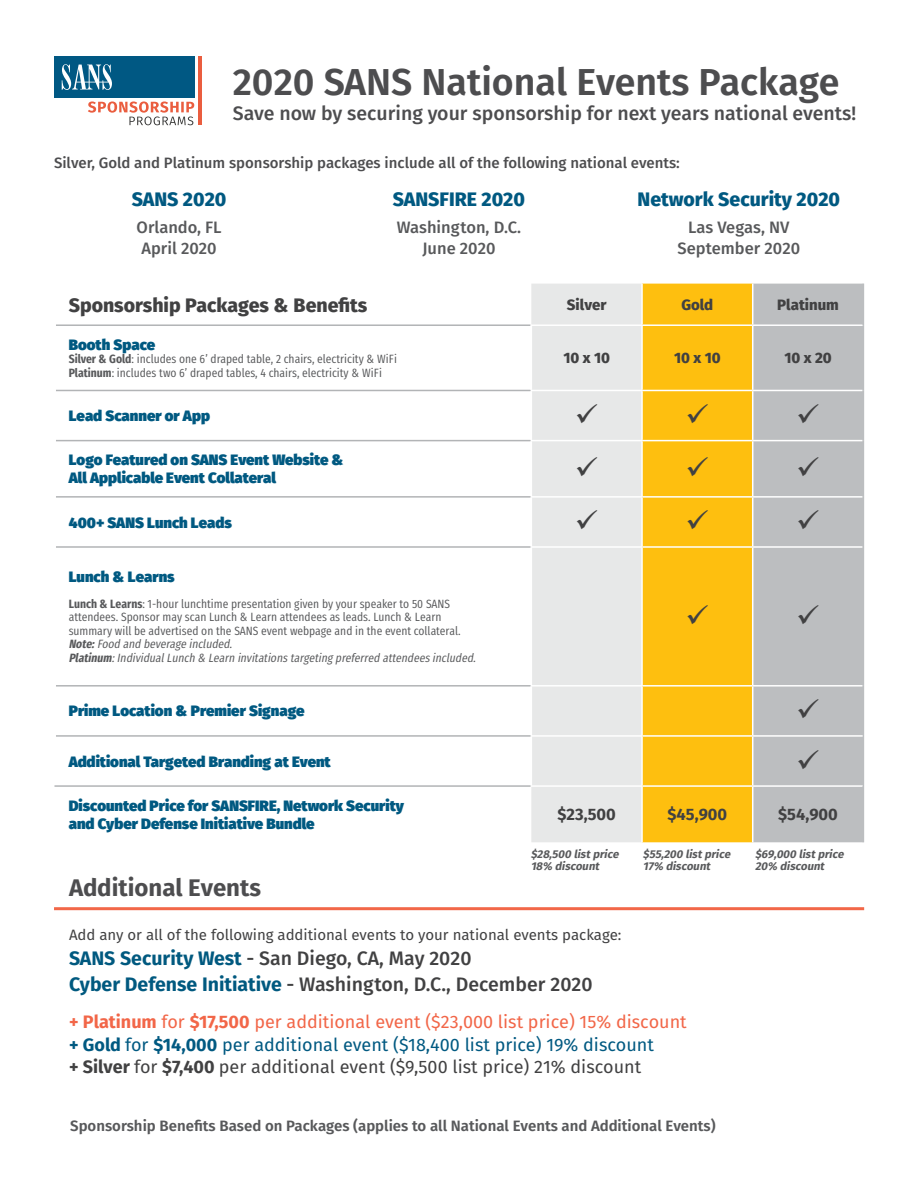
<style>
.page{position:relative;width:918px;height:1188px;background:#fff}
.page>*{position:absolute;margin:0;border:0;box-sizing:border-box;transform-origin:0 0}
.t1{font:600 37.5px "Fira Sans";color:#4d4d4f}
.t2{font:700 24px "Fira Sans";color:#4d4d4f}
.t3{font:500 19.5px/25.5px "Fira Sans";color:#414142}
.t4{font:500 19.5px "Fira Sans";color:#4d4d4f}
.t5{font:800 19.5px "Fira Sans";color:#005981}
.t6{font:800 19.5px "Fira Sans";color:#414142}
.t7{font:18px/22.5px "Fira Sans";color:#f26648}
.t8{font:500 16.5px/21px "Fira Sans";color:#58595b;text-align:center}
.t9{font:700 16.5px "Fira Sans";color:#414142}
.t10{font:900 15px/18px "Fira Sans";color:#005981}
.t11{font:600 15px "Fira Sans";color:#58595b}
.t12{font:500 15px "Fira Sans";color:#4d4d4f}
.t13{font:15px "Fira Sans";color:#414142}
.t14{font:800 15px "Fira Sans";color:#414142}
.t15{font:12px/13.5px "Fira Sans Condensed";color:#58595b}
.t16{font:italic 12px "Fira Sans Condensed";color:#58595b}
.t17{font:italic 700 11.25px/12px "Fira Sans";color:#58595b}
.s1{font-weight:700}
.s2{font-weight:700;color:#00597f}
.s3{font-weight:700;color:#005981}
.s4{color:#005981}
.s5{font-weight:700;color:#414142}
.s6{color:#414142}
</style>
<div class="page">
<hr style="left:54px;top:907px;width:810px;height:3px;background:#f26748">
<div style="left:54px;top:56px;width:140px;height:42px;background:#005883"></div>
<hr style="left:198px;top:56px;width:4px;height:69px;background:#ea5d3f">
<svg style="left:62px;top:64px;width:50px;height:26px"></svg>
<svg style="left:88px;top:101px;width:106px;height:24px"></svg>
<div style="left:531px;top:284px;width:110px;height:558px;background:#e7e8e8"></div>
<div style="left:643px;top:284px;width:109px;height:558px;background:#febf0f"></div>
<div style="left:753px;top:284px;width:110px;height:558px;background:#bcbec0"></div>
<hr style="left:531px;top:390px;width:111px;height:1px;background:#fff">
<hr style="left:642px;top:390px;width:111px;height:1px;background:#fff">
<hr style="left:753px;top:390px;width:110px;height:1px;background:#fff">
<hr style="left:531px;top:440px;width:111px;height:1px;background:#fff">
<hr style="left:642px;top:440px;width:111px;height:1px;background:#fff">
<hr style="left:753px;top:440px;width:110px;height:1px;background:#fff">
<hr style="left:531px;top:496px;width:111px;height:2px;background:#fff">
<hr style="left:642px;top:496px;width:111px;height:2px;background:#fff">
<hr style="left:753px;top:496px;width:110px;height:2px;background:#fff">
<hr style="left:531px;top:546px;width:111px;height:2px;background:#fff">
<hr style="left:642px;top:546px;width:111px;height:2px;background:#fff">
<hr style="left:753px;top:546px;width:110px;height:2px;background:#fff">
<hr style="left:531px;top:685px;width:111px;height:2px;background:#fff">
<hr style="left:642px;top:685px;width:111px;height:2px;background:#fff">
<hr style="left:753px;top:685px;width:110px;height:2px;background:#fff">
<hr style="left:863px;top:325px;width:1px;height:65px;background:#bcbec0">
<hr style="left:863px;top:390px;width:1px;height:51px;background:#bcbec0">
<hr style="left:863px;top:441px;width:1px;height:56px;background:#bcbec0">
<hr style="left:863px;top:497px;width:1px;height:50px;background:#bcbec0">
<hr style="left:863px;top:547px;width:1px;height:139px;background:#bcbec0">
<hr style="left:863px;top:686px;width:1px;height:50px;background:#bcbec0">
<hr style="left:863px;top:736px;width:1px;height:50px;background:#bcbec0">
<hr style="left:56px;top:324px;width:475px;height:2px;background:#b2b4b6">
<hr style="left:56px;top:390px;width:475px;height:1px;background:#b2b4b6">
<hr style="left:56px;top:440px;width:475px;height:1px;background:#b2b4b6">
<hr style="left:56px;top:496px;width:475px;height:2px;background:#b2b4b6">
<hr style="left:56px;top:546px;width:475px;height:2px;background:#b2b4b6">
<hr style="left:56px;top:685px;width:475px;height:2px;background:#b2b4b6">
<hr style="left:531px;top:326px;width:1px;height:64px;background:#fff">
<hr style="left:531px;top:391px;width:1px;height:49px;background:#fff">
<hr style="left:531px;top:441px;width:1px;height:55px;background:#fff">
<hr style="left:531px;top:498px;width:1px;height:48px;background:#fff">
<hr style="left:531px;top:548px;width:1px;height:137px;background:#fff">
<hr style="left:531px;top:687px;width:1px;height:48px;background:#fff">
<hr style="left:531px;top:737px;width:1px;height:48px;background:#fff">
<hr style="left:531px;top:735px;width:111px;height:2px;background:#fff">
<hr style="left:642px;top:735px;width:111px;height:2px;background:#fff">
<hr style="left:753px;top:735px;width:110px;height:2px;background:#fff">
<hr style="left:531px;top:785px;width:111px;height:2px;background:#fff">
<hr style="left:642px;top:785px;width:111px;height:2px;background:#fff">
<hr style="left:753px;top:785px;width:110px;height:2px;background:#fff">
<hr style="left:863px;top:786px;width:1px;height:56px;background:#bcbec0">
<hr style="left:56px;top:735px;width:475px;height:2px;background:#b2b4b6">
<hr style="left:54px;top:785px;width:477px;height:2px;background:#b2b4b6">
<hr style="left:531px;top:324px;width:111px;height:2px;background:#fff">
<hr style="left:642px;top:324px;width:111px;height:2px;background:#fff">
<hr style="left:753px;top:324px;width:110px;height:2px;background:#fff">
<hr style="left:863px;top:284px;width:1px;height:41px;background:#bcbec0">
<svg style="left:577px;top:404px;width:20px;height:19px"></svg>
<svg style="left:688px;top:404px;width:20px;height:19px"></svg>
<svg style="left:798px;top:404px;width:21px;height:19px"></svg>
<svg style="left:577px;top:457px;width:20px;height:20px"></svg>
<svg style="left:688px;top:457px;width:20px;height:20px"></svg>
<svg style="left:798px;top:457px;width:21px;height:20px"></svg>
<svg style="left:577px;top:510px;width:20px;height:20px"></svg>
<svg style="left:688px;top:510px;width:20px;height:20px"></svg>
<svg style="left:798px;top:510px;width:21px;height:20px"></svg>
<svg style="left:688px;top:605px;width:20px;height:19px"></svg>
<svg style="left:798px;top:605px;width:21px;height:19px"></svg>
<svg style="left:798px;top:699px;width:21px;height:20px"></svg>
<svg style="left:798px;top:749px;width:21px;height:20px"></svg>
<p class="t1" style="left:233px;top:55px;width:608px">2020 SANS National Events Package</p>
<p class="t4" style="left:233px;top:100px;width:625px">Save now by securing your sponsorship for next years national events!</p>
<p class="t12" style="left:54px;top:153px;width:627px">Silver, Gold and Platinum sponsorship packages include all of the following national events:</p>
<p class="t5" style="left:132px;top:186px;width:96px">SANS 2020</p>
<p class="t8" style="left:137px;top:217px;width:87px;text-align:left">Orlando, FL<br>April 2020</p>
<p class="t5" style="left:393px;top:186px;width:134px">SANSFIRE 2020</p>
<p class="t8" style="left:397px;top:217px;width:126px">Washington, D.C.<br>June 2020</p>
<p class="t5" style="left:638px;top:186px;width:204px">Network Security 2020</p>
<p class="t8" style="left:678px;top:217px;width:124px">Las Vegas, NV<br>September 2020</p>
<p class="t6" style="left:69px;top:291px;width:300px">Sponsorship Packages &amp; Benefits</p>
<p class="t14" style="left:567px;top:294px;width:41px">Silver</p>
<p class="t14" style="left:681px;top:294px;width:33px">Gold</p>
<p class="t14" style="left:777px;top:294px;width:63px">Platinum</p>
<p class="t10" style="left:69px;top:336px;width:88px">Booth Space</p>
<p class="t15" style="left:69px;top:351px;width:330px"><span class="s1">Silver &amp; Gold</span>: includes one 6’ draped table, 2 chairs, electricity &amp; WiFi</p>
<p class="t15" style="left:69px;top:365px;width:315px"><span class="s1">Platinum</span>: includes two 6’ draped tables, 4 chairs, electricity &amp; WiFi</p>
<p class="t14" style="left:563px;top:348px;width:48px">10 x 10</p>
<p class="t14" style="left:674px;top:348px;width:48px">10 x 10</p>
<p class="t14" style="left:784px;top:348px;width:49px">10 x 20</p>
<p class="t10" style="left:69px;top:407px;width:143px">Lead Scanner or App</p>
<p class="t10" style="left:69px;top:451px;width:277px">Logo Featured on SANS Event Website &amp;<br>All Applicable Event Collateral</p>
<p class="t10" style="left:69px;top:513px;width:165px">400+ SANS Lunch Leads</p>
<p class="t10" style="left:69px;top:568px;width:107px">Lunch &amp; Learns</p>
<p class="t15" style="left:69px;top:596px;width:393px"><span class="s1">Lunch &amp; Learns</span>: 1-hour lunchtime presentation given by your speaker to 50 SANS attendees. Sponsor may scan Lunch &amp; Learn attendees as leads. Lunch &amp; Learn summary will be advertised on the SANS event webpage and in the event collateral.</p>
<p class="t16" style="left:69px;top:633px;width:168px"><span class="s1">Note:</span>Foodandbeverageincluded.</p>
<p class="t16" style="left:69px;top:647px;width:412px"><span class="s1">Platinum</span>:IndividualLunch&amp; Learninvitationstargetingpreferredattendeesincluded.</p>
<p class="t10" style="left:69px;top:702px;width:237px">Prime Location &amp; Premier Signage</p>
<p class="t10" style="left:69px;top:752px;width:264px">Additional Targeted Branding at Event</p>
<p class="t10" style="left:69px;top:796px;width:337px">Discounted Price for SANSFIRE, Network Security and Cyber Defense Initiative Bundle</p>
<p class="t9" style="left:558px;top:803px;width:60px">$23,500</p>
<p class="t9" style="left:668px;top:803px;width:61px">$45,900</p>
<p class="t9" style="left:778px;top:803px;width:61px">$54,900</p>
<p class="t17" style="left:531px;top:848px;width:92px">$28,500 listprice<br>18% discount</p>
<p class="t17" style="left:643px;top:848px;width:92px">$55,200 listprice<br>17% discount</p>
<p class="t17" style="left:755px;top:848px;width:93px">$69,000 listprice<br>20% discount</p>
<p class="t2" style="left:69px;top:871px;width:193px">Additional Events</p>
<p class="t13" style="left:69px;top:924px;width:554px">Add any or all of the following additional events to your national events package:</p>
<p class="t3" style="left:69px;top:946px;width:525px"><span class="s2">SANS Security West</span> - San Diego, CA, May 2020<br><span class="s2">Cyber Defense Initiative</span> - Washington, D.C., December 2020</p>
<p class="t7" style="left:69px;top:1011px;width:619px"><span class="s1">+ Platinum</span> for <span class="s1">$17,500</span> per additional event ($23,000 list price) 15% discount <span class="s3">+ Gold</span> <span class="s4">for</span> <span class="s3">$14,000</span> <span class="s4">per additional event ($18,400 list price) 19% discount<br></span><span class="s5">+ Silver</span> <span class="s6">for</span> <span class="s5">$7,400</span> <span class="s6">per additional event ($9,500 list price) 21% discount</span></p>
<p class="t11" style="left:70px;top:1116px;width:647px">Sponsorship Benefits Based on Packages (applies to all National Events and Additional Events)</p>
</div>
